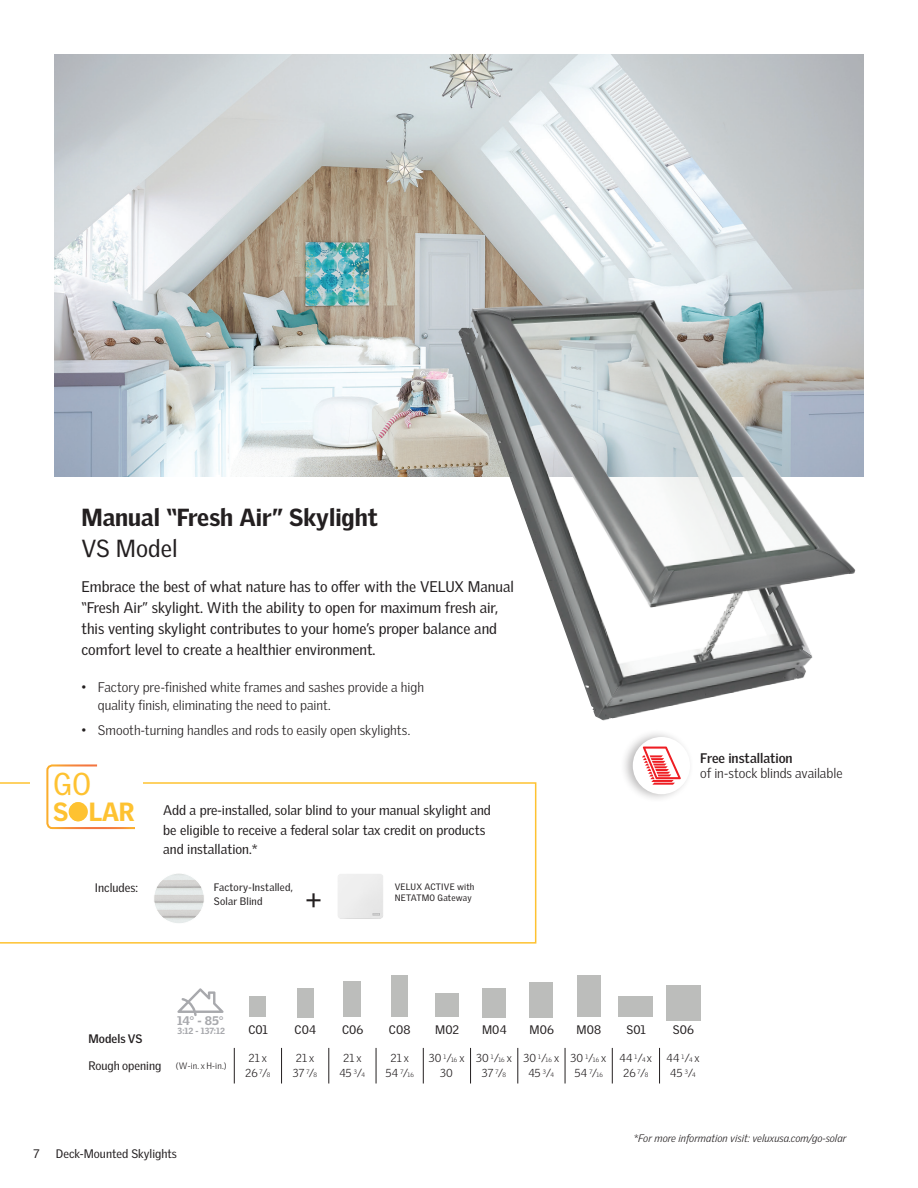
<style>
.page{position:relative;width:918px;height:1188px;background:#fff}
.page>*{position:absolute;margin:0;border:0;box-sizing:border-box;transform-origin:0 0}
.t1{font:30.75px "Velux Gothic";color:#fec231}
.t2{font:27.3px "Velux Gothic";color:#231f20}
.t3{font:900 25.5px "Velux Gothic";letter-spacing:.015em;color:#fec231}
.t4{font:900 24px/31.5px "Velux Gothic";color:#231f20}
.t5{font:15px/21px "Velux Gothic";color:#231f20}
.t6{font:300 13.5px/18px "Velux Gothic";color:#231f20}
.t7{font:13.5px/19.5px "Velux Gothic";color:#231f20}
.t8{font:900 12.15px "Velux Gothic";color:#a8a9ad}
.Page__Size_7__R__Cen{font:12px "Velux Gothic";color:#231f20}
.Page__Size_7__R__Lef{font:700 12px "Velux Gothic";letter-spacing:.005em;color:#231f20}
.Page__Size_7__R__Cen-2{font:300 11.25px/15px "Velux Gothic";letter-spacing:.01em;color:#231f20;text-align:center}
.t9{font:italic 300 10.5px "Velux Gothic";color:#231f20}
.t10{font:10.5px/13.5px "Velux Gothic";letter-spacing:.015em;color:#231f20}
.t11{font:9px/11.2px "Velux Gothic";letter-spacing:.02em;color:#231f20}
.Page__Size_7__R__Cen-3{font:300 9px "Velux Gothic";color:#231f20}
.t12{font:900 8.7px "Velux Gothic";color:#a8a9ad}
.s1{font-weight:400}
.s2{font-weight:700}
.s3{font-size:6.15px}
</style>
<div class="page">
<svg style="left:0;top:782px;width:536px;height:162px"></svg>
<div style="left:36px;top:766px;width:96px;height:72px;background:#fff"></div>
<img style="left:54px;top:54px;width:810px;height:422px">
<hr style="left:234px;top:1048px;width:1px;height:36px;background:#231f20">
<hr style="left:281px;top:1048px;width:1px;height:36px;background:#231f20">
<hr style="left:328px;top:1048px;width:1px;height:36px;background:#231f20">
<hr style="left:376px;top:1048px;width:1px;height:36px;background:#231f20">
<hr style="left:423px;top:1048px;width:1px;height:36px;background:#231f20">
<hr style="left:470px;top:1048px;width:1px;height:36px;background:#231f20">
<hr style="left:517px;top:1048px;width:1px;height:36px;background:#231f20">
<hr style="left:565px;top:1048px;width:1px;height:36px;background:#231f20">
<hr style="left:612px;top:1048px;width:1px;height:36px;background:#231f20">
<hr style="left:659px;top:1048px;width:1px;height:36px;background:#231f20">
<svg style="left:177px;top:988px;width:47px;height:28px"></svg>
<div style="left:250px;top:996px;width:16px;height:21px;background:#bcbdbb"></div>
<div style="left:297px;top:988px;width:16px;height:29px;background:#bcbdbb"></div>
<div style="left:344px;top:982px;width:17px;height:35px;background:#bcbdbb"></div>
<div style="left:391px;top:975px;width:17px;height:42px;background:#bcbdbb"></div>
<div style="left:435px;top:994px;width:24px;height:23px;background:#bcbdbb"></div>
<div style="left:483px;top:988px;width:23px;height:29px;background:#bcbdbb"></div>
<div style="left:530px;top:982px;width:23px;height:35px;background:#bcbdbb"></div>
<div style="left:577px;top:975px;width:23px;height:42px;background:#bcbdbb"></div>
<div style="left:619px;top:996px;width:34px;height:21px;background:#bcbdbb"></div>
<div style="left:666px;top:985px;width:34px;height:35px;background:#bcbdbb"></div>
<img style="left:458px;top:300px;width:398px;height:421px">
<div style="left:620px;top:729px;width:75px;height:74px;background:#231f20;opacity:.3"></div>
<div style="left:633px;top:737px;width:57px;height:57px;background:#fff;border-radius:50%"></div>
<svg style="left:642px;top:747px;width:39px;height:38px"></svg>
<div style="left:30px;top:760px;width:113px;height:72px;background:#fff"></div>
<svg style="left:46px;top:764px;width:89px;height:66px"></svg>
<img style="left:154px;top:873px;width:50px;height:51px;border-radius:25px">
<div style="left:153px;top:873px;width:52px;height:51px;border:1px solid #fff;border-radius:50%"></div>
<img style="left:333px;top:870px;width:55px;height:51px">
<p class="t4" style="left:81px;top:501px;width:298px">Manual “Fresh Air” Skylight<br><span class="s1">VS Model</span></p>
<p class="t5" style="left:81px;top:576px;width:434px">Embrace the best of what nature has to offer with the VELUX Manual “Fresh Air” skylight. With the ability to open for maximum fresh air, this venting skylight contributes to your home’s proper balance and comfort level to create a healthier environment.</p>
<p class="t6" style="left:98px;top:678px;width:328px;text-indent:-16px">• Factory pre-finished white frames and sashes provide a high quality finish, eliminating the need to paint.</p>
<p class="t6" style="left:81px;top:721px;width:330px">• Smooth-turning handles and rods to easily open skylights.</p>
<p class="t1" style="left:53px;top:766px;width:40px">GO</p>
<p class="t3" style="left:53px;top:796px;width:83px">SOLAR</p>
<p class="t7" style="left:163px;top:801px;width:329px">Add a pre-installed, solar blind to your manual skylight and be eligible to receive a federal solar tax credit on products and installation.*</p>
<p class="Page__Size_7__R__Cen" style="left:95px;top:881px;width:45px">Includes:</p>
<p class="t2" style="left:306px;top:884px;width:18px">+</p>
<p class="t11" style="left:395px;top:881px;width:81px">VELUX ACTIVE with<br>NETATMO Gateway</p>
<p class="t10" style="left:214px;top:880px;width:81px">Factory-Installed,<br>Solar Blind</p>
<p class="t6" style="left:700px;top:751px;width:144px;line-height:15px"><span class="s2">Free installation<br></span>of in-stock blinds available</p>
<p class="Page__Size_7__R__Lef" style="left:88px;top:1031px;width:56px">Models VS</p>
<p class="t8" style="left:177px;top:1013px;width:48px">14° - 85°</p>
<p class="t12" style="left:178px;top:1025px;width:49px">3:12 - 137:12</p>
<p class="Page__Size_7__R__Cen" style="left:248px;top:1023px;width:21px">C01</p>
<p class="Page__Size_7__R__Cen" style="left:295px;top:1023px;width:23px">C04</p>
<p class="Page__Size_7__R__Cen" style="left:342px;top:1023px;width:23px">C06</p>
<p class="Page__Size_7__R__Cen" style="left:389px;top:1023px;width:23px">C08</p>
<p class="Page__Size_7__R__Cen" style="left:435px;top:1023px;width:26px">M02</p>
<p class="Page__Size_7__R__Cen" style="left:482px;top:1023px;width:26px">M04</p>
<p class="Page__Size_7__R__Cen" style="left:530px;top:1023px;width:26px">M06</p>
<p class="Page__Size_7__R__Cen" style="left:576px;top:1023px;width:26px">M08</p>
<p class="Page__Size_7__R__Cen" style="left:627px;top:1023px;width:21px">S01</p>
<p class="Page__Size_7__R__Cen" style="left:673px;top:1023px;width:23px">S06</p>
<p class="Page__Size_7__R__Cen" style="left:88px;top:1059px;width:75px">Rough opening</p>
<p class="Page__Size_7__R__Cen-3" style="left:176px;top:1061px;width:52px">(W-in. x H-in.)</p>
<p class="Page__Size_7__R__Cen-2" style="left:245px;top:1051px;width:27px;text-align:left">21 x<br>26 <sup>7</sup>⁄<span class="s3">8</span></p>
<p class="Page__Size_7__R__Cen-2" style="left:293px;top:1051px;width:26px;text-align:left">21 x<br>37 <sup>7</sup>⁄<span class="s3">8</span></p>
<p class="Page__Size_7__R__Cen-2" style="left:339px;top:1051px;width:27px">21 x<br>45 <sup>3</sup>⁄<span class="s3">4</span></p>
<p class="Page__Size_7__R__Cen-2" style="left:386px;top:1051px;width:30px">21 x<br>54 <sup>7</sup>⁄<span class="s3">16</span></p>
<p class="Page__Size_7__R__Cen-2" style="left:429px;top:1051px;width:37px">30 <sup>1</sup> ⁄<span class="s3">16</span> x<br>30</p>
<p class="Page__Size_7__R__Cen-2" style="left:476px;top:1051px;width:37px">30 <sup>1</sup> ⁄<span class="s3">16</span> x<br>37 <sup>7</sup>⁄<span class="s3">8</span></p>
<p class="Page__Size_7__R__Cen-2" style="left:523px;top:1051px;width:37px">30 <sup>1</sup> ⁄<span class="s3">16</span> x<br>45 <sup>3</sup>⁄<span class="s3">4</span></p>
<p class="Page__Size_7__R__Cen-2" style="left:571px;top:1051px;width:37px">30 <sup>1</sup> ⁄<span class="s3">16</span> x<br>54 <sup>7</sup>⁄<span class="s3">16</span></p>
<p class="Page__Size_7__R__Cen-2" style="left:619px;top:1051px;width:34px">44 <sup>1</sup>⁄<span class="s3">4</span> x<br>26 <sup>7</sup>⁄<span class="s3">8</span></p>
<p class="Page__Size_7__R__Cen-2" style="left:666px;top:1051px;width:35px">44 <sup>1</sup>⁄<span class="s3">4</span> x<br>45 <sup>3</sup>⁄<span class="s3">4</span></p>
<p class="Page__Size_7__R__Cen" style="left:33px;top:1147px;width:8px">7</p>
<p class="Page__Size_7__R__Cen" style="left:56px;top:1147px;width:123px">Deck-Mounted Skylights</p>
<p class="t9" style="left:634px;top:1132px;width:214px">*For more information visit: veluxusa.com/go-solar</p>
</div>
